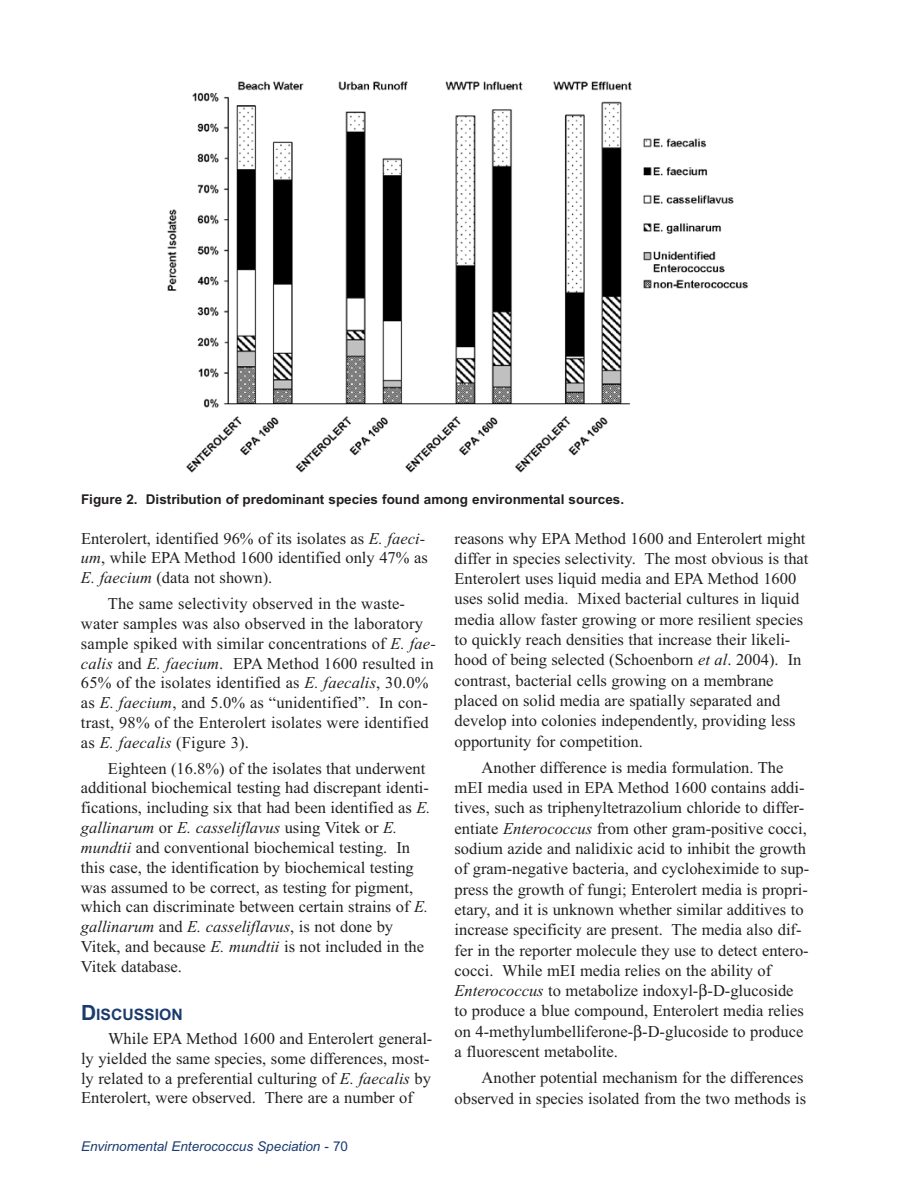
<style>
.page{position:relative;width:918px;height:1188px;background:#fff}
.page>*{position:absolute;margin:0;border:0;box-sizing:border-box;transform-origin:0 0}
.t1{font:16.5px/20.2px "Times New Roman";color:#231f20}
.t2{font:700 15.75px "Arial";color:#1b3b6e}
.t3{font:700 13.5px "Arial";color:#231f20}
.t4{font:italic 13.5px "Arial";color:#1b3b6e}
.s1{font-style:italic}
.s2{font-size:21px}
.s3{font-style:normal}
</style>
<div class="page">
<img style="left:167px;top:81px;width:582px;height:392px">
<p class="t3" style="left:81px;top:492px;width:545px">Figure 2. Distribution of predominant species found among environmental sources.</p>
<p class="t1" style="left:81px;top:528px;width:348px;line-height:19.8px">Enterolert, identified 96% of its isolates as <span class="s1">E. faeci&shy;um</span>, while EPA Method 1600 identified only 47% as<br><span class="s1">E. faecium</span> (data not shown).</p>
<p class="t1" style="left:81px;top:593px;width:356px;line-height:19.8px;text-indent:27px">The same selectivity observed in the waste&shy;water samples was also observed in the laboratory sample spiked with similar concentrations of <span class="s1">E. fae&shy;calis</span> and <span class="s1">E. faecium</span>. EPA Method 1600 resulted in 65% of the isolates identified as <span class="s1">E. faecalis</span>, 30.0% as <span class="s1">E. faecium</span>, and 5.0% as “unidentified”. In con&shy;trast, 98% of the Enterolert isolates were identified as <span class="s1">E. faecalis</span> (Figure 3).</p>
<p class="t1" style="left:81px;top:758px;width:351px;line-height:19.8px;text-indent:27px">Eighteen (16.8%) of the isolates that underwent additional biochemical testing had discrepant identi&shy;fications, including six that had been identified as <span class="s1">E. gallinarum</span> or <span class="s1">E. casseliflavus</span> using Vitek or <span class="s1">E. mundtii</span> and conventional biochemical testing. In this case, the identification by biochemical testing was assumed to be correct, as testing for pigment, which can discriminate between certain strains of <span class="s1">E. gallinarum</span> and <span class="s1">E. casseliflavus</span>, is not done by Vitek, and because <span class="s1">E. mundtii</span> is not included in the Vitek database.</p>
<p class="t2" style="left:81px;top:1005px;width:103px"><span class="s2">D</span>ISCUSSION</p>
<p class="t1" style="left:81px;top:1028px;width:353px;line-height:19.8px;text-indent:27px">While EPA Method 1600 and Enterolert general&shy;ly yielded the same species, some differences, most&shy;ly related to a preferential culturing of <span class="s1">E. faecalis</span> by Enterolert, were observed. There are a number of</p>
<p class="t4" style="left:81px;top:1138px;width:269px">Envirnomental Enterococcus Speciation <span class="s3">- 70</span></p>
<p class="t1" style="left:455px;top:528px;width:355px">reasons why EPA Method 1600 and Enterolert might differ in species selectivity. The most obvious is that Enterolert uses liquid media and EPA Method 1600 uses solid media. Mixed bacterial cultures in liquid media allow faster growing or more resilient species to quickly reach densities that increase their likeli&shy;hood of being selected (Schoenborn <span class="s1">et al</span>. 2004). In contrast, bacterial cells growing on a membrane placed on solid media are spatially separated and develop into colonies independently, providing less opportunity for competition.</p>
<p class="t1" style="left:455px;top:757px;width:356px;text-indent:27px">Another difference is media formulation. The mEI media used in EPA Method 1600 contains addi&shy;tives, such as triphenyltetrazolium chloride to differ&shy;entiate <span class="s1">Enterococcus</span> from other gram-positive cocci, sodium azide and nalidixic acid to inhibit the growth of gram-negative bacteria, and cycloheximide to sup&shy;press the growth of fungi; Enterolert media is propri&shy;etary, and it is unknown whether similar additives to increase specificity are present. The media also dif&shy;fer in the reporter molecule they use to detect entero&shy;cocci. While mEI media relies on the ability of <span class="s1">Enterococcus</span> to metabolize indoxyl- -D-glucoside to produce a blue compound, Enterolert media relies on 4-methylumbelliferone- -D-glucoside to produce a fluorescent metabolite.</p>
<p class="t1" style="left:455px;top:1067px;width:353px;text-align:right">Another potential mechanism for the differences observed in species isolated from the two methods is</p>
</div>
